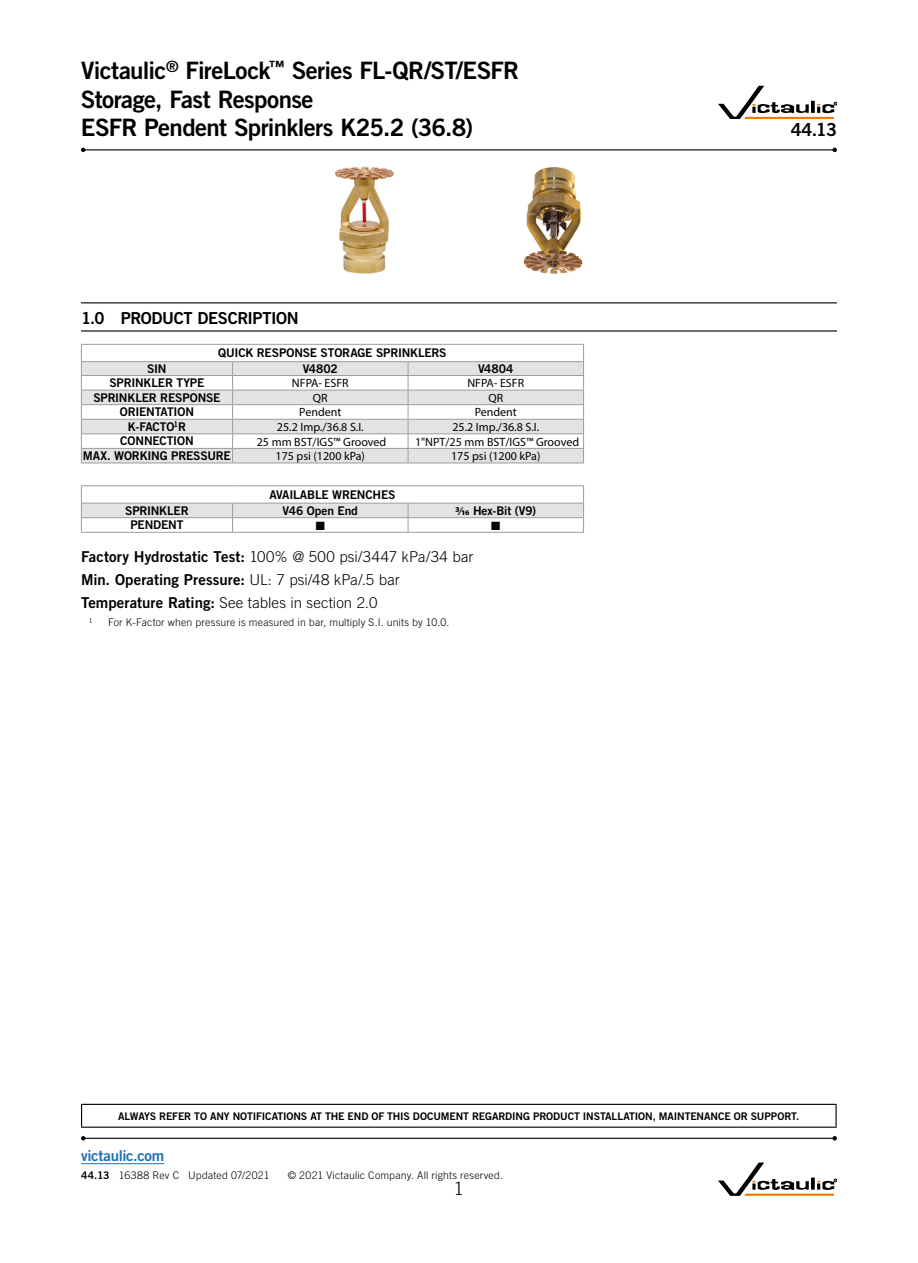
<style>
.page{position:relative;width:918px;height:1263px;background:#fff}
.page>*{position:absolute;margin:0;border:0;box-sizing:border-box;transform-origin:0 0}
.t1{font:24px/28.5px "Trade Gothic LT Std Bd 2";letter-spacing:-.025em;color:#000}
.t2{font:18px "Trade Gothic LT Std Bd 2";color:#000}
.t3{font:300 18px "Trade Gothic LT Std";color:#000}
.t4{font:16.5px "Trade Gothic LT Std Bd 2";letter-spacing:-.025em;color:#000}
.t5{font:300 15px "Trade Gothic LT Std";letter-spacing:.01em;color:#000}
.t6{font:15px "Trade Gothic LT Std Bd 2";letter-spacing:.005em;color:#000}
.t7{font:15px "Trade Gothic LT Std Bd 2";letter-spacing:-.02em;color:#1d71b8}
.t8{font:12px "Trade Gothic LT Std Bd 2";letter-spacing:-.015em;color:#000}
.t9{font:12px "Myriad Pro";color:#000}
.t10{font:12px "Zapf Dingbats ITC";color:#000}
.t11{font:300 10.5px "Trade Gothic LT Std";letter-spacing:.015em;color:#000}
.t12{font:10.5px "Trade Gothic LT Std Bd 2";letter-spacing:-.01em;color:#000}
.t13{font:300 6.9px "Trade Gothic LT Std";color:#000}
.s1{font-family:"Myriad Pro";font-weight:700}
.s2{font-family:"Trade Gothic LT Std Bd 2";font-weight:400}
.s3{font-family:"Trade Gothic LT Std";font-weight:300}
</style>
<div class="page">
<hr style="left:81px;top:1163px;width:83px;height:1px;background:#1d71b8">
<hr style="left:81px;top:1104px;width:756px;height:1px;background:#000">
<svg style="left:81px;top:1105px;width:1px;height:21px"></svg>
<svg style="left:836px;top:1105px;width:1px;height:21px"></svg>
<hr style="left:81px;top:1126px;width:756px;height:2px;background:#000">
<svg style="left:718px;top:1162px;width:119px;height:33px"></svg>
<hr style="left:81px;top:302px;width:756px;height:1px;background:#000">
<hr style="left:81px;top:330px;width:756px;height:2px;background:#000">
<img style="left:335px;top:167px;width:59px;height:107px">
<img style="left:524px;top:167px;width:59px;height:107px">
<svg style="left:82px;top:362px;width:501px;height:155px"></svg>
<svg style="left:232px;top:362px;width:1px;height:101px"></svg>
<svg style="left:408px;top:362px;width:1px;height:101px"></svg>
<svg style="left:232px;top:504px;width:1px;height:28px"></svg>
<svg style="left:408px;top:504px;width:1px;height:28px"></svg>
<hr style="left:81px;top:375px;width:152px;height:1px;background:#9d9d9c">
<hr style="left:233px;top:375px;width:175px;height:1px;background:#9d9d9c">
<hr style="left:408px;top:375px;width:176px;height:1px;background:#9d9d9c">
<hr style="left:81px;top:390px;width:152px;height:1px;background:#9d9d9c">
<hr style="left:233px;top:390px;width:175px;height:1px;background:#9d9d9c">
<hr style="left:408px;top:390px;width:176px;height:1px;background:#9d9d9c">
<hr style="left:81px;top:404px;width:152px;height:1px;background:#9d9d9c">
<hr style="left:233px;top:404px;width:175px;height:1px;background:#9d9d9c">
<hr style="left:408px;top:404px;width:176px;height:1px;background:#9d9d9c">
<hr style="left:81px;top:419px;width:152px;height:1px;background:#9d9d9c">
<hr style="left:233px;top:419px;width:175px;height:1px;background:#9d9d9c">
<hr style="left:408px;top:419px;width:176px;height:1px;background:#9d9d9c">
<hr style="left:81px;top:433px;width:152px;height:1px;background:#9d9d9c">
<hr style="left:233px;top:433px;width:175px;height:1px;background:#9d9d9c">
<hr style="left:408px;top:433px;width:176px;height:1px;background:#9d9d9c">
<hr style="left:81px;top:448px;width:152px;height:1px;background:#9d9d9c">
<hr style="left:233px;top:448px;width:175px;height:1px;background:#9d9d9c">
<hr style="left:408px;top:448px;width:176px;height:1px;background:#9d9d9c">
<hr style="left:81px;top:463px;width:152px;height:1px;background:#9d9d9c">
<hr style="left:233px;top:463px;width:175px;height:1px;background:#9d9d9c">
<hr style="left:408px;top:463px;width:176px;height:1px;background:#9d9d9c">
<hr style="left:81px;top:517px;width:152px;height:1px;background:#9d9d9c">
<hr style="left:233px;top:517px;width:175px;height:1px;background:#9d9d9c">
<hr style="left:408px;top:517px;width:176px;height:1px;background:#9d9d9c">
<hr style="left:81px;top:532px;width:152px;height:1px;background:#9d9d9c">
<hr style="left:233px;top:532px;width:175px;height:1px;background:#9d9d9c">
<hr style="left:408px;top:532px;width:176px;height:1px;background:#9d9d9c">
<hr style="left:81px;top:344px;width:152px;height:1px;background:#9d9d9c">
<svg style="left:81px;top:345px;width:1px;height:118px"></svg>
<hr style="left:233px;top:344px;width:175px;height:1px;background:#9d9d9c">
<hr style="left:408px;top:344px;width:176px;height:1px;background:#9d9d9c">
<svg style="left:583px;top:345px;width:1px;height:118px"></svg>
<hr style="left:81px;top:361px;width:152px;height:1px;background:#9d9d9c">
<hr style="left:233px;top:361px;width:175px;height:1px;background:#9d9d9c">
<hr style="left:408px;top:361px;width:176px;height:1px;background:#9d9d9c">
<hr style="left:81px;top:485px;width:152px;height:1px;background:#9d9d9c">
<svg style="left:81px;top:486px;width:1px;height:46px"></svg>
<hr style="left:233px;top:485px;width:175px;height:1px;background:#9d9d9c">
<hr style="left:408px;top:485px;width:176px;height:1px;background:#9d9d9c">
<svg style="left:583px;top:486px;width:1px;height:46px"></svg>
<hr style="left:81px;top:503px;width:152px;height:1px;background:#9d9d9c">
<hr style="left:233px;top:503px;width:175px;height:1px;background:#9d9d9c">
<hr style="left:408px;top:503px;width:176px;height:1px;background:#9d9d9c">
<hr style="left:83px;top:149px;width:752px;height:1px;background:#000">
<svg style="left:81px;top:148px;width:5px;height:4px"></svg>
<svg style="left:832px;top:148px;width:5px;height:4px"></svg>
<hr style="left:83px;top:1138px;width:752px;height:1px;background:#000">
<svg style="left:81px;top:1136px;width:5px;height:4px"></svg>
<svg style="left:832px;top:1136px;width:5px;height:4px"></svg>
<svg style="left:718px;top:86px;width:119px;height:33px"></svg>
<h1 class="t1" style="left:81px;top:56px;width:440px">Victaulic<sup>®</sup> FireLock<sup>™</sup> Series FL-QR/ST/ESFR<br>Storage, Fast Response<br>ESFR Pendent Sprinklers K25.2 (36.8)</h1>
<h3 class="t4" style="left:81px;top:308px;width:219px">1.0 PRODUCT DESCRIPTION</h3>
<p class="t8" style="left:218px;top:346px;width:230px">QUICK RESPONSE STORAGE SPRINKLERS</p>
<p class="t8" style="left:147px;top:361px;width:21px">SIN</p>
<p class="t8" style="left:303px;top:361px;width:37px">V4802</p>
<p class="t8" style="left:478px;top:361px;width:37px">V4804</p>
<p class="t8" style="left:109px;top:375px;width:96px">SPRINKLER TYPE</p>
<p class="t9" style="left:292px;top:376px;width:58px">NFPA- ESFR</p>
<p class="t9" style="left:467px;top:376px;width:58px">NFPA- ESFR</p>
<p class="t8" style="left:93px;top:390px;width:129px">SPRINKLER RESPONSE</p>
<p class="t9" style="left:313px;top:390px;width:16px">QR</p>
<p class="t9" style="left:488px;top:390px;width:16px">QR</p>
<p class="t8" style="left:120px;top:405px;width:76px">ORIENTATION</p>
<p class="t9" style="left:299px;top:405px;width:44px">Pendent</p>
<p class="t9" style="left:475px;top:405px;width:44px">Pendent</p>
<p class="t8" style="left:128px;top:419px;width:60px">K-FACTO<sup>1</sup>R</p>
<p class="t9" style="left:277px;top:420px;width:88px">25.2 Imp./36.8 S.I.</p>
<p class="t9" style="left:452px;top:420px;width:88px">25.2 Imp./36.8 S.I.</p>
<p class="t8" style="left:120px;top:434px;width:75px">CONNECTION</p>
<p class="t9" style="left:257px;top:434px;width:131px">25 mm BST/IGS™ Grooved</p>
<p class="t9" style="left:415px;top:434px;width:166px">1"NPT/25 mm BST/IGS™ Grooved</p>
<p class="t8" style="left:83px;top:448px;width:149px">MAX. WORKING PRESSURE</p>
<p class="t9" style="left:276px;top:449px;width:91px">175 psi (1200 kPa)</p>
<p class="t9" style="left:451px;top:449px;width:91px">175 psi (1200 kPa)</p>
<p class="t8" style="left:269px;top:487px;width:128px">AVAILABLE WRENCHES</p>
<p class="t8" style="left:125px;top:503px;width:65px">SPRINKLER</p>
<p class="t8" style="left:283px;top:503px;width:77px">V46 Open End</p>
<p class="t8" style="left:455px;top:503px;width:82px"><span class="s1">3/16</span> Hex-Bit (V9)</p>
<p class="t8" style="left:131px;top:518px;width:54px">PENDENT</p>
<p class="t10" style="left:316px;top:520px;width:11px">■</p>
<p class="t10" style="left:491px;top:520px;width:11px">■</p>
<p class="t5" style="left:81px;top:548px;width:394px"><span class="s2">Factory Hydrostatic Test:</span> 100% @ 500 psi/3447 kPa/34 bar</p>
<p class="t6" style="left:81px;top:570px;width:320px">Min. Operating Pressure: <span class="s3">UL: 7 psi/48 kPa/.5 bar</span></p>
<p class="t5" style="left:81px;top:594px;width:298px"><span class="s2">Temperature Rating:</span> See tables in section 2.0</p>
<p class="t13" style="left:89px;top:617px;width:5px">1</p>
<p class="t11" style="left:108px;top:616px;width:343px">For K-Factor when pressure is measured in bar, multiply S.I. units by 10.0.</p>
<h2 class="t2" style="left:791px;top:119px;width:48px">44.13</h2>
<p class="t12" style="left:118px;top:1109px;width:683px">ALWAYS REFER TO ANY NOTIFICATIONS AT THE END OF THIS DOCUMENT REGARDING PRODUCT INSTALLATION, MAINTENANCE OR SUPPORT.</p>
<p class="t7" style="left:81px;top:1146px;width:85px">victaulic.com</p>
<p class="t11" style="left:81px;top:1169px;width:190px"><span class="s2">44.13</span> 16388 Rev C Updated 07/2021</p>
<p class="t11" style="left:288px;top:1169px;width:217px">© 2021 Victaulic Company. All rights reserved.</p>
<h2 class="t3" style="left:454px;top:1178px;width:12px">1</h2>
</div>
